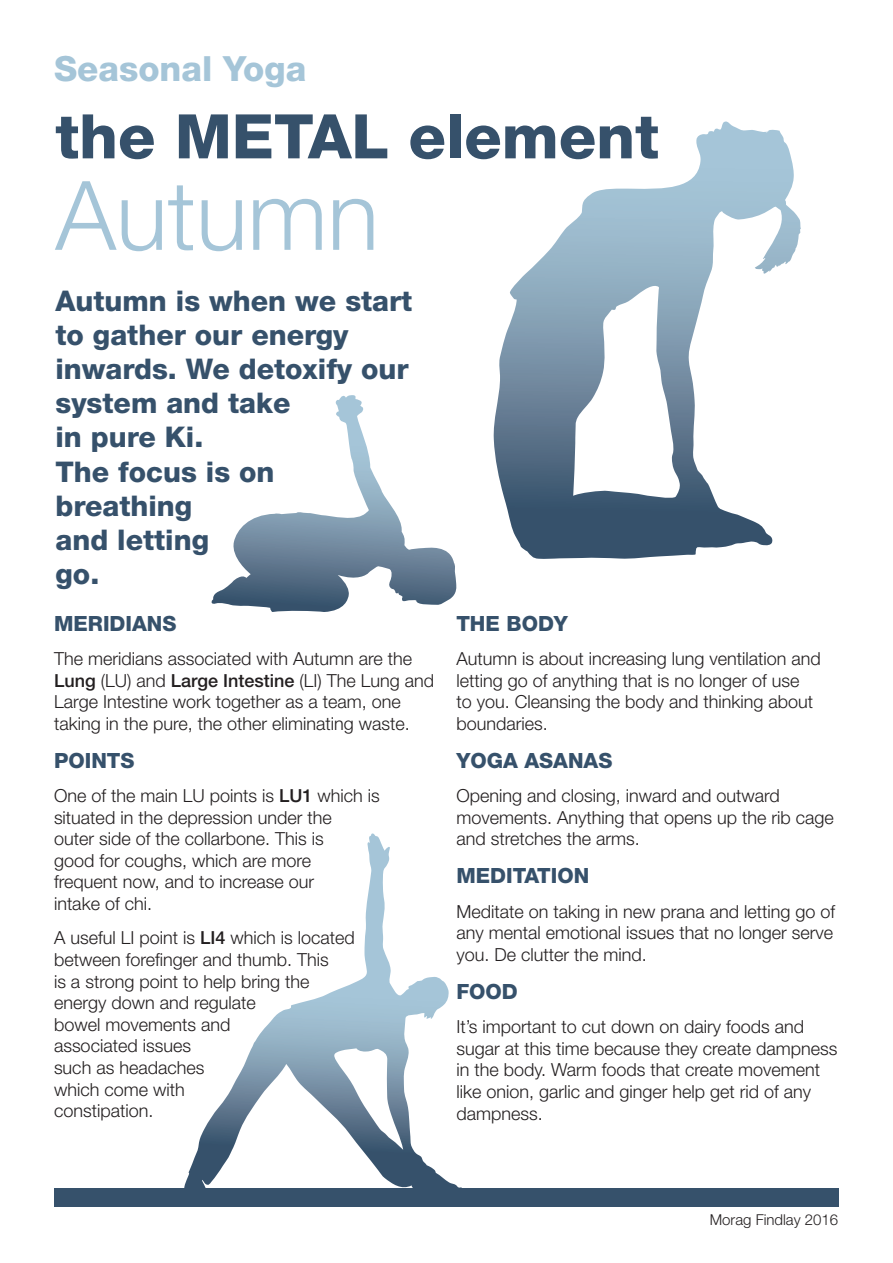
<style>
.page{position:relative;width:893px;height:1263px;background:#fff}
.page>*{position:absolute;margin:0;border:0;box-sizing:border-box;transform-origin:0 0}
.t1{font:300 96px "Helvetica Neue";color:#a5c5d8}
.t2{font:800 61.5px "Helvetica Neue";color:#36516b}
.t3{font:800 34.8px "Helvetica Neue";color:#a5c5d8}
.t4{font:800 28.5px/34.2px "Helvetica Neue";color:#36516b}
.Main{font:800 21px "Helvetica Neue";color:#36516b}
.Sub_Headings{font:800 21px "Helvetica Neue";color:#36516b}
.Main-2{font:300 18px/21.6px "Helvetica Neue";color:#231f20}
.Main-3{font:300 15px "Helvetica Neue";color:#231f20}
.s1{font-weight:500}
</style>
<div class="page">
<div style="left:54px;top:1188px;width:785px;height:19px;background:#36516b"></div>
<svg style="left:184px;top:833px;width:278px;height:355px"></svg>
<svg style="left:211px;top:395px;width:246px;height:217px"></svg>
<svg style="left:493px;top:122px;width:307px;height:437px"></svg>
<p class="t3" style="left:54px;top:48px;width:254px">Seasonal Yoga</p>
<p class="t2" style="left:55px;top:100px;width:605px">the METAL element</p>
<p class="t1" style="left:56px;top:157px;width:325px">Autumn</p>
<p class="t4" style="left:56px;top:283px;width:358px">Autumn is when we start to gather our energy inwards. We detoxify our system and take<br>in pure Ki.</p>
<p class="t4" style="left:56px;top:454px;width:221px">The focus is on breathing<br>and letting<br>go.</p>
<p class="Sub_Headings" style="left:54px;top:611px;width:124px">MERIDIANS</p>
<p class="Main-2" style="left:54px;top:647px;width:382px">The meridians associated with Autumn are the <span class="s1">Lung</span> (LU) and <span class="s1">Large Intestine</span> (LI) The Lung and Large Intestine work together as a team, one taking in the pure, the other eliminating waste.</p>
<p class="Main" style="left:54px;top:748px;width:82px">POINTS</p>
<p class="Main-2" style="left:54px;top:784px;width:327px">One of the main LU points is <span class="s1">LU1</span> which is situated in the depression under the<br>outer side of the collarbone. This is<br>good for coughs, which are more<br>frequent now, and to increase our<br>intake of chi.</p>
<p class="Main-2" style="left:54px;top:927px;width:302px">A useful LI point is <span class="s1">LI4</span> which is located between forefinger and thumb. This<br>is a strong point to help bring the energy down and regulate<br>bowel movements and<br>associated issues<br>such as headaches<br>which come with<br>constipation.</p>
<p class="Sub_Headings" style="left:456px;top:611px;width:113px">THE BODY</p>
<p class="Main-2" style="left:456px;top:647px;width:366px">Autumn is about increasing lung ventilation and letting go of anything that is no longer of use<br>to you. Cleansing the body and thinking about boundaries.</p>
<p class="Main" style="left:456px;top:748px;width:158px">YOGA ASANAS</p>
<p class="Main-2" style="left:456px;top:784px;width:379px">Opening and closing, inward and outward movements. Anything that opens up the rib cage and stretches the arms.</p>
<p class="Main" style="left:456px;top:863px;width:135px">MEDITATION</p>
<p class="Main-2" style="left:456px;top:900px;width:380px;text-align:justify">Meditate on taking in new prana and letting go of any mental emotional issues that no longer serve you. De clutter the mind.</p>
<p class="Sub_Headings" style="left:456px;top:979px;width:63px">FOOD</p>
<p class="Main-2" style="left:456px;top:1015px;width:382px">It’s important to cut down on dairy foods and sugar at this time because they create dampness in the body. Warm foods that create movement like onion, garlic and ginger help get rid of any dampness.</p>
<p class="Main-3" style="left:710px;top:1210px;width:130px">Morag Findlay 2016</p>
</div>
